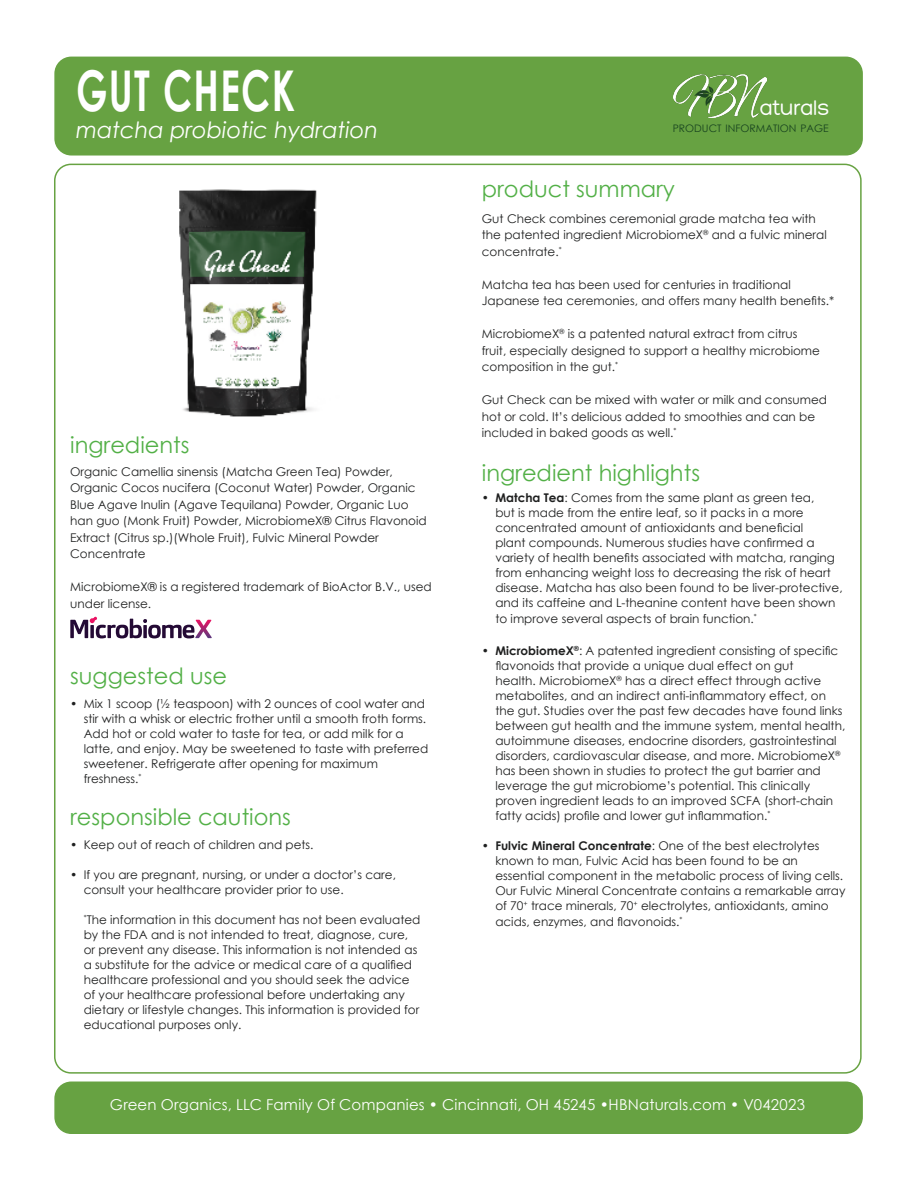
<style>
.page{position:relative;width:918px;height:1188px;background:#fff}
.page>*{position:absolute;margin:0;border:0;box-sizing:border-box;transform-origin:0 0}
.t1{font:700 56.25px "Century Gothic";letter-spacing:.035em;color:#fff;scale:.67 1}
.t2{font:22.5px "Century Gothic";color:#53b047}
.t3{font:italic 22.5px "Century Gothic";color:#fff}
.t4{font:22.5px "Traffolight";color:#fff}
.Paragraph_Style{font:15px "Century Gothic";letter-spacing:.015em;color:#fff}
.t5{font:12px/15px "Century Gothic";color:#1f2020}
.t6{font:10.35px "Century Gothic";color:#17431f}
.s1{font-weight:700}
</style>
<div class="page">
<div style="left:55px;top:57px;width:807px;height:98px;background:#67a242;border-radius:16px"></div>
<div style="left:54px;top:57px;width:809px;height:99px;border:2px solid #67a242;border-radius:16px"></div>
<img style="left:673px;top:75px;width:93px;height:42px">
<div style="left:55px;top:1082px;width:807px;height:51px;background:#67a242;border-radius:16px"></div>
<div style="left:54px;top:1082px;width:809px;height:52px;border:2px solid #67a242;border-radius:16px"></div>
<img style="left:179px;top:189px;width:138px;height:228px">
<svg style="left:70px;top:617px;width:142px;height:21px"></svg>
<p class="t1" style="left:76px;top:48px;width:328px">GUT CHECK</p>
<p class="t3" style="left:76px;top:114px;width:304px">matcha probiotic hydration</p>
<p class="t2" style="left:70px;top:430px;width:121px">ingredients</p>
<p class="t5" style="left:70px;top:463px;width:358px;line-height:16.5px">Organic Camellia sinensis (Matcha Green Tea) Powder, Organic Cocos nucifera (Coconut Water) Powder, Organic Blue Agave Inulin (Agave Tequilana) Powder, Organic Luo han guo (Monk Fruit) Powder, MicrobiomeX® Citrus Flavonoid Extract (Citrus sp.)(Whole Fruit), Fulvic Mineral Powder Concentrate</p>
<p class="t5" style="left:70px;top:579px;width:363px;line-height:16.5px">MicrobiomeX® is a registered trademark of BioActor B.V., used under license.</p>
<p class="t2" style="left:70px;top:661px;width:158px">suggested use</p>
<p class="t5" style="left:84px;top:696px;width:346px;text-indent:-14px">• Mix 1 scoop (½ teaspoon) with 2 ounces of cool water and stir with a whisk or electric frother until a smooth froth forms.<br>Add hot or cold water to taste for tea, or add milk for a latte, and enjoy. May be sweetened to taste with preferred sweetener. Refrigerate after opening for maximum freshness.<sup>*</sup></p>
<p class="t2" style="left:70px;top:802px;width:222px">responsible cautions</p>
<p class="t5" style="left:70px;top:837px;width:245px">• Keep out of reach of children and pets.</p>
<p class="t5" style="left:84px;top:867px;width:314px;text-indent:-14px">• If you are pregnant, nursing, or under a doctor’s care, consult your healthcare provider prior to use.</p>
<p class="t5" style="left:84px;top:912px;width:338px"><sup>*</sup>The information in this document has not been evaluated by the FDA and is not intended to treat, diagnose, cure, or prevent any disease. This information is not intended as a substitute for the advice or medical care of a qualified healthcare professional and you should seek the advice of your healthcare professional before undertaking any dietary or lifestyle changes. This information is provided for educational purposes only.</p>
<p class="t4" style="left:760px;top:99px;width:71px">aturals</p>
<p class="t6" style="left:673px;top:121px;width:157px">PRODUCT INFORMATION PAGE</p>
<p class="t2" style="left:482px;top:173px;width:195px">product summary</p>
<p class="t5" style="left:482px;top:210px;width:346px;line-height:16.5px">Gut Check combines ceremonial grade matcha tea with the patented ingredient MicrobiomeX<sup>®</sup> and a fulvic mineral concentrate.<sup>*</sup></p>
<p class="t5" style="left:482px;top:276px;width:354px;line-height:16.5px">Matcha tea has been used for centuries in traditional<br>Japanese tea ceremonies, and offers many health benefits.*</p>
<p class="t5" style="left:482px;top:325px;width:340px;line-height:16.5px">MicrobiomeX<sup>®</sup> is a patented natural extract from citrus fruit, especially designed to support a healthy microbiome composition in the gut.<sup>*</sup></p>
<p class="t5" style="left:482px;top:391px;width:347px;line-height:16.5px">Gut Check can be mixed with water or milk and consumed hot or cold. It’s delicious added to smoothies and can be included in baked goods as well.<sup>*</sup></p>
<p class="t2" style="left:482px;top:457px;width:220px">ingredient highlights</p>
<p class="t5" style="left:495px;top:490px;width:349px;text-indent:-14px"><span class="s1">• Matcha Tea</span>: Comes from the same plant as green tea,<br>but is made from the entire leaf, so it packs in a more concentrated amount of antioxidants and beneficial<br>plant compounds. Numerous studies have confirmed a variety of health benefits associated with matcha, ranging from enhancing weight loss to decreasing the risk of heart disease. Matcha has also been found to be liver-protective, and its caffeine and L-theanine content have been shown</p>
<p class="t5" style="left:495px;top:611px;width:263px">to improve several aspects of brain function.<sup>*</sup></p>
<p class="t5" style="left:495px;top:643px;width:351px;text-indent:-14px"><span class="s1">• MicrobiomeX</span><sup>®</sup>: A patented ingredient consisting of specific flavonoids that provide a unique dual effect on gut<br>health. MicrobiomeX<sup>®</sup> has a direct effect through active metabolites, and an indirect anti-inflammatory effect, on the gut. Studies over the past few decades have found links between gut health and the immune system, mental health, autoimmune diseases, endocrine disorders, gastrointestinal disorders, cardiovascular disease, and more. MicrobiomeX<sup>® </sup>has been shown in studies to protect the gut barrier and leverage the gut microbiome’s potential. This clinically proven ingredient leads to an improved SCFA (short-chain fatty acids) profile and lower gut inflammation.<sup>*</sup></p>
<p class="t5" style="left:495px;top:838px;width:352px;text-indent:-14px"><span class="s1">• Fulvic Mineral Concentrate</span>: One of the best electrolytes known to man, Fulvic Acid has been found to be an essential component in the metabolic process of living cells.<br>Our Fulvic Mineral Concentrate contains a remarkable array of 70<sup>+</sup> trace minerals, 70<sup>+</sup> electrolytes, antioxidants, amino</p>
<p class="t5" style="left:495px;top:914px;width:189px">acids, enzymes, and flavonoids.<sup>*</sup></p>
<p class="Paragraph_Style" style="left:110px;top:1094px;width:697px">Green Organics, LLC Family Of Companies • Cincinnati, OH 45245 •HBNaturals.com • V042023</p>
</div>
